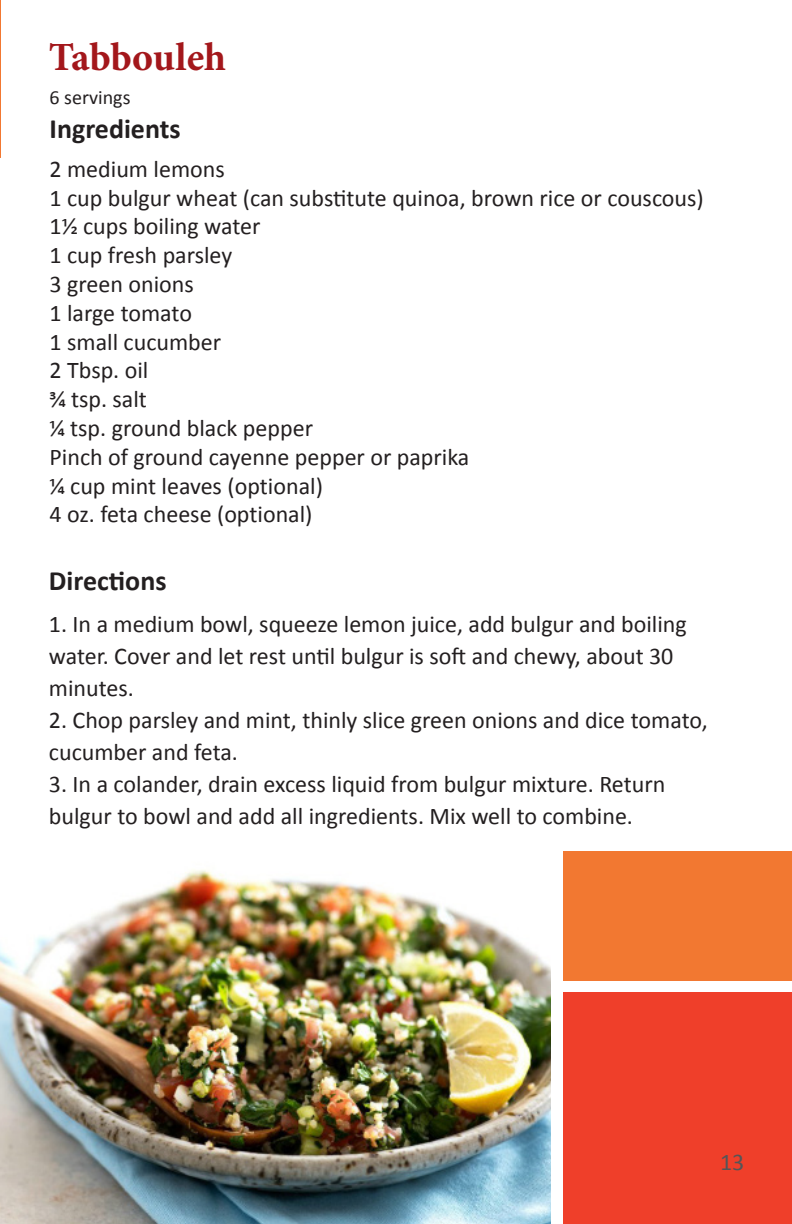
<style>
.page{position:relative;width:792px;height:1224px;background:#fff}
.page>*{position:absolute;margin:0;border:0;box-sizing:border-box;transform-origin:0 0}
.t1{font:700 40px "Minion Pro";letter-spacing:-.005em;color:#a3171b}
.t2{font:700 28px "Calibri";color:#231f20}
.t3{font:24px/32px "Calibri";color:#231f20}
.t4{font:24px "Calibri";color:#545557}
.t5{font:20px "Calibri";color:#231f20}
</style>
<div class="page">
<svg style="left:0;top:0;width:1px;height:158px"></svg>
<div style="left:563px;top:851px;width:229px;height:130px;background:#f27831"></div>
<div style="left:563px;top:992px;width:229px;height:232px;background:#ef3f2a"></div>
<img style="left:0;top:870px;width:551px;height:354px">
<p class="t1" style="left:49px;top:29px;width:179px">Tabbouleh</p>
<p class="t5" style="left:50px;top:85px;width:82px">6 servings</p>
<p class="t2" style="left:50px;top:111px;width:133px">Ingredients</p>
<p class="t3" style="left:50px;top:153px;width:177px">2 medium lemons</p>
<p class="t3" style="left:50px;top:182px;width:656px">1 cup bulgur wheat (can substitute quinoa, brown rice or couscous)</p>
<p class="t3" style="left:50px;top:210px;width:212px">11/2 cups boiling water</p>
<p class="t3" style="left:50px;top:239px;width:184px">1 cup fresh parsley</p>
<p class="t3" style="left:50px;top:268px;width:146px">3 green onions</p>
<p class="t3" style="left:50px;top:297px;width:144px">1 large tomato</p>
<p class="t3" style="left:50px;top:326px;width:173px">1 small cucumber</p>
<p class="t3" style="left:50px;top:354px;width:100px">2 Tbsp. oil</p>
<p class="t3" style="left:50px;top:383px;width:99px">3/4 tsp. salt</p>
<p class="t3" style="left:50px;top:412px;width:265px">1/4 tsp. ground black pepper</p>
<p class="t3" style="left:50px;top:441px;width:421px">Pinch of ground cayenne pepper or paprika</p>
<p class="t3" style="left:50px;top:470px;width:275px">1/4 cup mint leaves (optional)</p>
<p class="t3" style="left:50px;top:498px;width:264px">4 oz. feta cheese (optional)</p>
<p class="t2" style="left:49px;top:563px;width:119px">Directions</p>
<p class="t3" style="left:49px;top:608px;width:639px">1. In a medium bowl, squeeze lemon juice, add bulgur and boiling water. Cover and let rest until bulgur is soft and chewy, about 30 minutes.</p>
<p class="t3" style="left:49px;top:704px;width:660px">2. Chop parsley and mint, thinly slice green onions and dice tomato, cucumber and feta.</p>
<p class="t3" style="left:49px;top:768px;width:618px">3. In a colander, drain excess liquid from bulgur mixture. Return</p>
<p class="t3" style="left:49px;top:800px;width:586px">bulgur to bowl and add all ingredients. Mix well to combine.</p>
<p class="t4" style="left:722px;top:1147px;width:26px">13</p>
</div>
